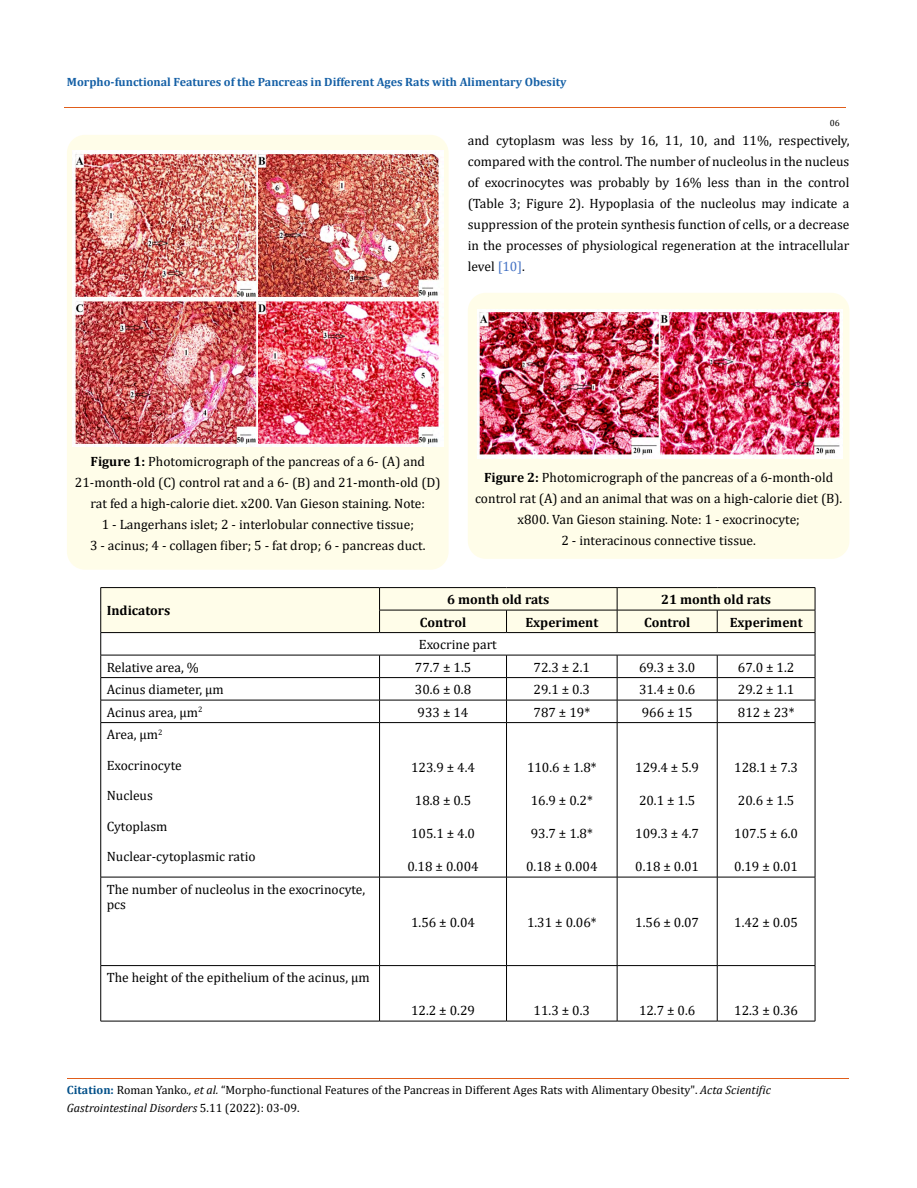
<style>
.page{position:relative;width:917px;height:1188px;background:#fff}
.page>*{position:absolute;margin:0;border:0;box-sizing:border-box;transform-origin:0 0}
.t1{font:13.5px/21px "Cambria";color:#000;text-align:center}
.t2{font:700 13.5px "Cambria";color:#000}
.t3{font:12px/18px "Cambria";color:#000}
.t4{font:700 12px "Cambria";color:#1560a6}
.t5{font:9px "Cambria";color:#000}
.s1{color:#4472c4}
.s2{font-weight:700}
.s3{font-weight:700;color:#035089}
.s4{font-style:italic}
</style>
<div class="page">
<div style="left:67px;top:135px;width:381px;height:435px;background:#fffde9;border-radius:18px"></div>
<img style="left:72px;top:150px;width:371px;height:297px">
<hr style="left:100px;top:587px;width:279px;height:1px;background:#000">
<hr style="left:379px;top:587px;width:127px;height:1px;background:#000">
<hr style="left:506px;top:587px;width:111px;height:1px;background:#000">
<hr style="left:617px;top:587px;width:100px;height:1px;background:#000">
<hr style="left:717px;top:587px;width:98px;height:1px;background:#000">
<svg style="left:100px;top:588px;width:715px;height:134px"></svg>
<hr style="left:100px;top:722px;width:279px;height:1px;background:#000">
<hr style="left:100px;top:723px;width:1px;height:154px;background:#000">
<hr style="left:379px;top:722px;width:127px;height:1px;background:#000">
<hr style="left:379px;top:723px;width:1px;height:154px;background:#000">
<hr style="left:506px;top:722px;width:111px;height:1px;background:#000">
<hr style="left:506px;top:723px;width:1px;height:154px;background:#000">
<hr style="left:617px;top:722px;width:100px;height:1px;background:#000">
<hr style="left:617px;top:723px;width:1px;height:154px;background:#000">
<hr style="left:717px;top:722px;width:98px;height:1px;background:#000">
<hr style="left:717px;top:723px;width:1px;height:154px;background:#000">
<hr style="left:814px;top:723px;width:1px;height:154px;background:#000">
<hr style="left:100px;top:877px;width:279px;height:1px;background:#000">
<hr style="left:100px;top:877px;width:1px;height:88px;background:#000">
<hr style="left:379px;top:877px;width:127px;height:1px;background:#000">
<hr style="left:379px;top:877px;width:1px;height:88px;background:#000">
<hr style="left:506px;top:877px;width:111px;height:1px;background:#000">
<hr style="left:506px;top:877px;width:1px;height:88px;background:#000">
<hr style="left:617px;top:877px;width:100px;height:1px;background:#000">
<hr style="left:617px;top:877px;width:1px;height:88px;background:#000">
<hr style="left:717px;top:877px;width:98px;height:1px;background:#000">
<hr style="left:717px;top:877px;width:1px;height:88px;background:#000">
<hr style="left:814px;top:877px;width:1px;height:88px;background:#000">
<hr style="left:100px;top:965px;width:279px;height:1px;background:#000">
<hr style="left:100px;top:966px;width:1px;height:55px;background:#000">
<hr style="left:379px;top:965px;width:127px;height:1px;background:#000">
<hr style="left:379px;top:966px;width:1px;height:55px;background:#000">
<hr style="left:506px;top:965px;width:111px;height:1px;background:#000">
<hr style="left:506px;top:966px;width:1px;height:55px;background:#000">
<hr style="left:617px;top:965px;width:100px;height:1px;background:#000">
<hr style="left:617px;top:966px;width:1px;height:55px;background:#000">
<hr style="left:717px;top:965px;width:98px;height:1px;background:#000">
<hr style="left:717px;top:966px;width:1px;height:55px;background:#000">
<hr style="left:814px;top:966px;width:1px;height:55px;background:#000">
<hr style="left:100px;top:1021px;width:279px;height:1px;background:#000">
<hr style="left:379px;top:1021px;width:127px;height:1px;background:#000">
<hr style="left:506px;top:1021px;width:111px;height:1px;background:#000">
<hr style="left:617px;top:1021px;width:100px;height:1px;background:#000">
<hr style="left:717px;top:1021px;width:98px;height:1px;background:#000">
<div style="left:468px;top:293px;width:381px;height:266px;background:#fffde9;border-radius:18px"></div>
<img style="left:477px;top:310px;width:365px;height:149px">
<hr style="left:64px;top:108px;width:781px;height:1px;background:#e05d1a">
<hr style="left:67px;top:1078px;width:781px;height:1px;background:#e05d1a">
<p class="t4" style="left:67px;top:73px;width:501px">Morpho-functional Features of the Pancreas in Different Ages Rats with Alimentary Obesity</p>
<p class="t5" style="left:829px;top:118px;width:11px">06</p>
<p class="t1" style="left:468px;top:130px;width:383px;text-align:justify">and cytoplasm was less by 16, 11, 10, and 11%, respectively, compared with the control. The number of nucleolus in the nucleus of exocrinocytes was probably by 16% less than in the control (Table 3; Figure 2). Hypoplasia of the nucleolus may indicate a suppression of the protein synthesis function of cells, or a decrease in the processes of physiological regeneration at the intracellular level <span class="s1">[10]</span>.</p>
<p class="t1" style="left:75px;top:451px;width:367px"><span class="s2">Figure 1:</span> Photomicrograph of the pancreas of a 6- (A) and 21-month-old (C) control rat and a 6- (B) and 21-month-old (D) rat fed a high-calorie diet. x200. Van Gieson staining. Note:<br>1 - Langerhans islet; 2 - interlobular connective tissue;<br>3 - acinus; 4 - collagen fiber; 5 - fat drop; 6 - pancreas duct.</p>
<p class="t1" style="left:475px;top:466px;width:369px"><span class="s2">Figure 2:</span> Photomicrograph of the pancreas of a 6-month-old control rat (A) and an animal that was on a high-calorie diet (B). x800. Van Gieson staining. Note: 1 - exocrinocyte;<br>2 - interacinous connective tissue.</p>
<p class="t2" style="left:107px;top:601px;width:65px">Indicators</p>
<p class="t2" style="left:447px;top:590px;width:104px">6 month old rats</p>
<p class="t2" style="left:661px;top:590px;width:111px">21 month old rats</p>
<p class="t2" style="left:420px;top:612px;width:48px">Control</p>
<p class="t2" style="left:525px;top:612px;width:74px">Experiment</p>
<p class="t2" style="left:644px;top:612px;width:48px">Control</p>
<p class="t2" style="left:729px;top:612px;width:74px">Experiment</p>
<p class="t1" style="left:419px;top:634px;width:79px">Exocrine part</p>
<p class="t1" style="left:107px;top:656px;width:94px">Relative area, %</p>
<p class="t1" style="left:415px;top:656px;width:58px">77.7 ± 1.5</p>
<p class="t1" style="left:533px;top:656px;width:58px">72.3 ± 2.1</p>
<p class="t1" style="left:639px;top:656px;width:58px">69.3 ± 3.0</p>
<p class="t1" style="left:738px;top:656px;width:58px">67.0 ± 1.2</p>
<p class="t1" style="left:107px;top:679px;width:119px">Acinus diameter, μm</p>
<p class="t1" style="left:415px;top:679px;width:58px">30.6 ± 0.8</p>
<p class="t1" style="left:533px;top:679px;width:58px">29.1 ± 0.3</p>
<p class="t1" style="left:639px;top:679px;width:58px">31.4 ± 0.6</p>
<p class="t1" style="left:738px;top:679px;width:58px">29.2 ± 1.1</p>
<p class="t1" style="left:107px;top:701px;width:97px">Acinus area, μm<sup>2</sup></p>
<p class="t1" style="left:417px;top:701px;width:52px">933 ± 14</p>
<p class="t1" style="left:533px;top:701px;width:58px">787 ± 19*</p>
<p class="t1" style="left:641px;top:701px;width:52px">966 ± 15</p>
<p class="t1" style="left:737px;top:701px;width:58px">812 ± 23*</p>
<p class="t1" style="left:107px;top:724px;width:57px">Area, μm<sup>2</sup></p>
<p class="t1" style="left:107px;top:754px;width:76px">Exocrinocyte</p>
<p class="t1" style="left:107px;top:785px;width:48px">Nucleus</p>
<p class="t1" style="left:107px;top:816px;width:62px">Cytoplasm</p>
<p class="t1" style="left:107px;top:846px;width:150px">Nuclear-cytoplasmic ratio</p>
<p class="t1" style="left:635px;top:757px;width:65px">129.4 ± 5.9</p>
<p class="t1" style="left:639px;top:790px;width:58px">20.1 ± 1.5</p>
<p class="t1" style="left:635px;top:823px;width:65px">109.3 ± 4.7</p>
<p class="t1" style="left:635px;top:856px;width:65px">0.18 ± 0.01</p>
<p class="t1" style="left:527px;top:757px;width:71px">110.6 ± 1.8*</p>
<p class="t1" style="left:530px;top:790px;width:64px">16.9 ± 0.2*</p>
<p class="t1" style="left:530px;top:823px;width:64px">93.7 ± 1.8*</p>
<p class="t1" style="left:526px;top:856px;width:73px">0.18 ± 0.004</p>
<p class="t1" style="left:734px;top:757px;width:65px">128.1 ± 7.3</p>
<p class="t1" style="left:738px;top:790px;width:58px">20.6 ± 1.5</p>
<p class="t1" style="left:734px;top:823px;width:65px">107.5 ± 6.0</p>
<p class="t1" style="left:734px;top:856px;width:65px">0.19 ± 0.01</p>
<p class="t1" style="left:411px;top:757px;width:65px">123.9 ± 4.4</p>
<p class="t1" style="left:415px;top:790px;width:58px">18.8 ± 0.5</p>
<p class="t1" style="left:411px;top:823px;width:65px">105.1 ± 4.0</p>
<p class="t1" style="left:407px;top:856px;width:73px">0.18 ± 0.004</p>
<p class="t1" style="left:107px;top:881px;width:260px;line-height:15.5px;text-align:left">The number of nucleolus in the exocrinocyte, pcs</p>
<p class="t1" style="left:107px;top:967px;width:264px">The height of the epithelium of the acinus, μm</p>
<p class="t1" style="left:411px;top:911px;width:65px">1.56 ± 0.04</p>
<p class="t1" style="left:527px;top:911px;width:71px">1.31 ± 0.06*</p>
<p class="t1" style="left:635px;top:911px;width:65px">1.56 ± 0.07</p>
<p class="t1" style="left:734px;top:911px;width:65px">1.42 ± 0.05</p>
<p class="t1" style="left:411px;top:1000px;width:65px">12.2 ± 0.29</p>
<p class="t1" style="left:533px;top:1000px;width:58px">11.3 ± 0.3</p>
<p class="t1" style="left:639px;top:1000px;width:58px">12.7 ± 0.6</p>
<p class="t1" style="left:734px;top:1000px;width:65px">12.3 ± 0.36</p>
<p class="t3" style="left:67px;top:1081px;width:705px"><span class="s3">Citation:</span> Roman Yanko<span class="s4">., et al.</span> “Morpho-functional Features of the Pancreas in Different Ages Rats with Alimentary Obesity". <span class="s4">Acta Scientific<br>Gastrointestinal Disorders</span> 5.11 (2022): 03-09.</p>
</div>
